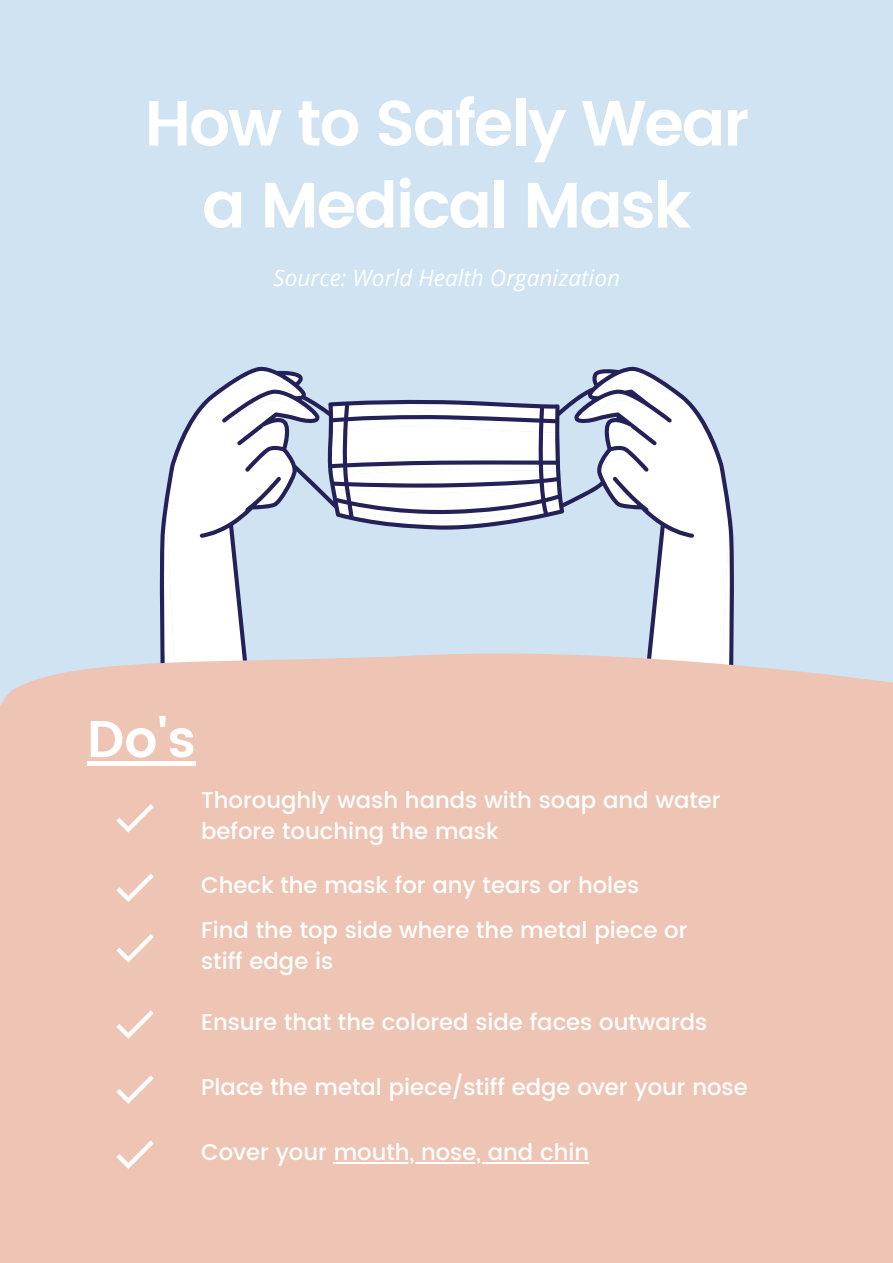
<style>
.page{position:relative;width:893px;height:1263px;background:#cfe3f2}
.page>*{position:absolute;margin:0;border:0;box-sizing:border-box;transform-origin:0 0}
.t1{font:600 63.97px/81.9px "Poppins";letter-spacing:-.035em;color:#fff;text-align:center}
.t2{font:600 51.6px "Poppins";color:#fff}
.t3{font:500 22.73px/31px "Poppins";color:#fff}
.t4{font:italic 22.73px "Open Sans";color:#fff}
</style>
<div class="page">
<svg style="left:160px;top:367px;width:574px;height:278px"></svg>
<div style="left:0;top:645px;width:893px;height:618px;background:#eec5b4"></div>
<svg style="left:116px;top:804px;width:38px;height:29px"></svg>
<svg style="left:116px;top:873px;width:38px;height:29px"></svg>
<svg style="left:116px;top:934px;width:38px;height:28px"></svg>
<svg style="left:116px;top:1010px;width:38px;height:29px"></svg>
<svg style="left:116px;top:1075px;width:38px;height:29px"></svg>
<svg style="left:116px;top:1140px;width:38px;height:29px"></svg>
<hr style="left:334px;top:1162px;width:255px;height:2px;background:#fff">
<hr style="left:87px;top:761px;width:109px;height:4px;background:#fff">
<h1 class="t1" style="left:144px;top:83px;width:606px">How to Safely Wear a Medical Mask</h1>
<p class="t4" style="left:273px;top:261px;width:348px">Source: World Health Organization</p>
<h2 class="t2" style="left:87px;top:709px;width:110px">Do's</h2>
<p class="t3" style="left:201px;top:785px;width:521px">Thoroughly wash hands with soap and water before touching the mask</p>
<p class="t3" style="left:201px;top:863px;width:488px;line-height:44.9px">Check the mask for any tears or holes<br>Find the top side where the metal piece or</p>
<p class="t3" style="left:201px;top:946px;width:134px">stiff edge is</p>
<p class="t3" style="left:201px;top:1006px;width:507px">Ensure that the colored side faces outwards</p>
<p class="t3" style="left:201px;top:1072px;width:548px">Place the metal piece/stiff edge over your nose</p>
<p class="t3" style="left:201px;top:1137px;width:389px">Cover your mouth, nose, and chin</p>
</div>
